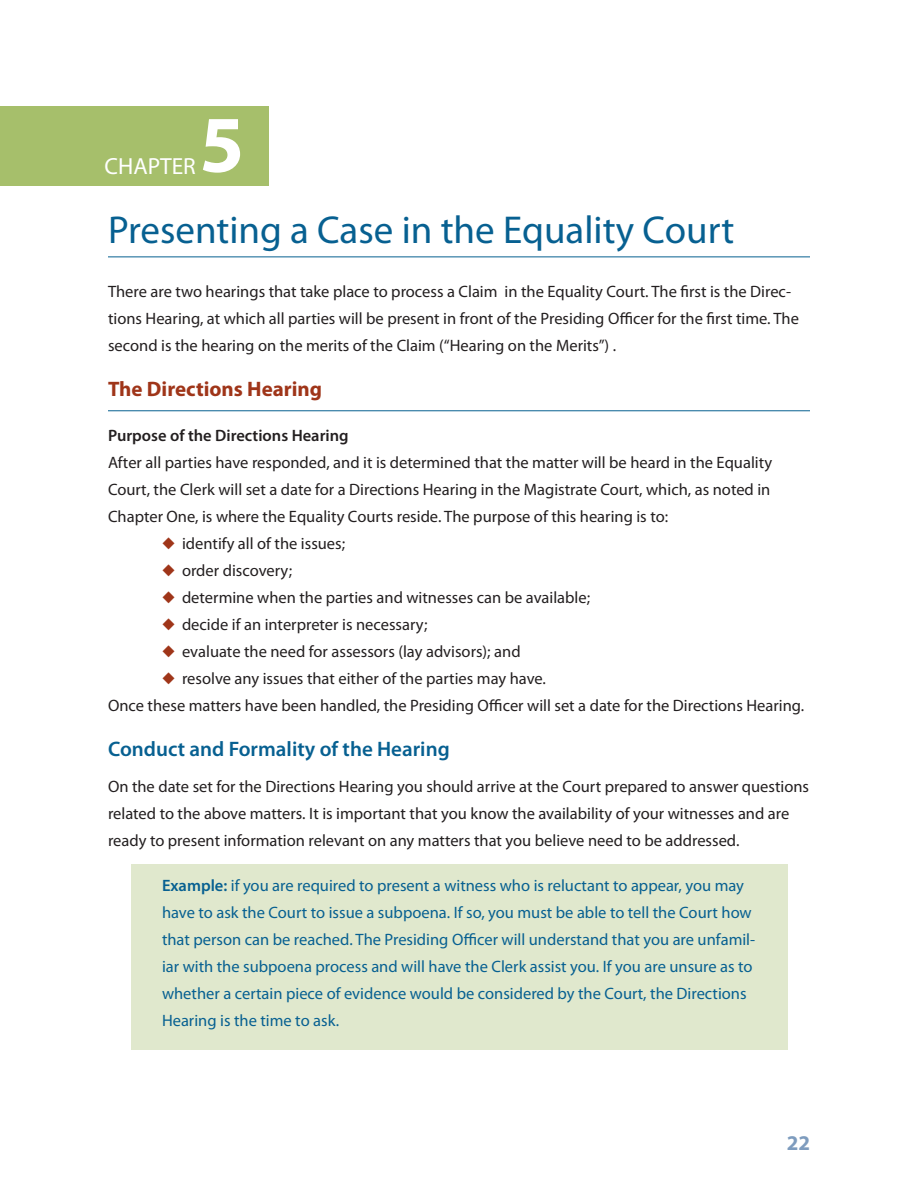
<style>
.page{position:relative;width:918px;height:1188px;background:#fff}
.page>*{position:absolute;margin:0;border:0;box-sizing:border-box;transform-origin:0 0}
.t1{font:700 81px "Myriad Pro";color:#fff}
.t2{font:39px "Myriad Pro";color:#076091}
.t3{font:23.4px "Myriad Pro";color:#fff}
.t4{font:600 21px "Myriad Pro";color:#076091}
.t5{font:700 21px "Myriad Pro";color:#9f3519}
.t6{font:700 21px "Myriad Pro";color:#7e9cbe}
.t7{font:16.5px/27px "Myriad Pro";color:#231f20}
.t8{font:16.5px/27px "Myriad Pro";color:#076091}
.t9{font:600 16.5px "Myriad Pro";color:#231f20}
.s1{color:#9f3519}
.s2{font-weight:600}
</style>
<div class="page">
<div style="left:131px;top:864px;width:656px;height:186px;background:#e0e8cd"></div>
<div style="left:0;top:106px;width:268px;height:79px;background:#a6bf6b"></div>
<hr style="left:108px;top:256px;width:702px;height:1px;background:#076091">
<hr style="left:108px;top:410px;width:702px;height:1px;background:#076091">
<h1 class="t1" style="left:199px;top:92px;width:46px">5</h1>
<h3 class="t3" style="left:105px;top:151px;width:14px">CHAPTER</h3>
<h2 class="t2" style="left:108px;top:206px;width:628px">Presenting a Case in the Equality Court</h2>
<p class="t7" style="left:108px;top:278px;width:692px">There are two hearings that take place to process a Claim in the Equality Court. The first is the Direc&shy;tions Hearing, at which all parties will be present in front of the Presiding Officer for the first time. The second is the hearing on the merits of the Claim (“Hearing on the Merits”) .</p>
<p class="t5" style="left:108px;top:375px;width:216px">The Directions Hearing</p>
<p class="t9" style="left:108px;top:425px;width:242px">Purpose of the Directions Hearing</p>
<p class="t7" style="left:108px;top:449px;width:666px;text-align:justify">After all parties have responded, and it is determined that the matter will be heard in the Equality Court, the Clerk will set a date for a Directions Hearing in the Magistrate Court, which, as noted in Chapter One, is where the Equality Courts reside. The purpose of this hearing is to:</p>
<p class="t7" style="left:162px;top:530px;width:185px"><span class="s1">◆</span> identify all of the issues;</p>
<p class="t7" style="left:162px;top:557px;width:132px"><span class="s1">◆</span> order discovery;</p>
<p class="t7" style="left:162px;top:584px;width:430px"><span class="s1">◆</span> determine when the parties and witnesses can be available;</p>
<p class="t7" style="left:162px;top:611px;width:267px"><span class="s1">◆</span> decide if an interpreter is necessary;</p>
<p class="t7" style="left:162px;top:638px;width:360px"><span class="s1">◆</span> evaluate the need for assessors (lay advisors); and</p>
<p class="t7" style="left:108px;top:665px;width:698px;text-indent:54px"><span class="s1">◆</span> resolve any issues that either of the parties may have.<br>Once these matters have been handled, the Presiding Officer will set a date for the Directions Hearing.</p>
<p class="t4" style="left:108px;top:736px;width:343px">Conduct and Formality of the Hearing</p>
<p class="t7" style="left:108px;top:773px;width:703px">On the date set for the Directions Hearing you should arrive at the Court prepared to answer questions related to the above matters. It is important that you know the availability of your witnesses and are ready to present information relevant on any matters that you believe need to be addressed.</p>
<p class="t8" style="left:162px;top:872px;width:595px"><span class="s2">Example:</span> if you are required to present a witness who is reluctant to appear, you may have to ask the Court to issue a subpoena. If so, you must be able to tell the Court how that person can be reached. The Presiding Officer will understand that you are unfamil&shy;iar with the subpoena process and will have the Clerk assist you. If you are unsure as to whether a certain piece of evidence would be considered by the Court, the Directions Hearing is the time to ask.</p>
<p class="t6" style="left:787px;top:1129px;width:25px">22</p>
</div>
